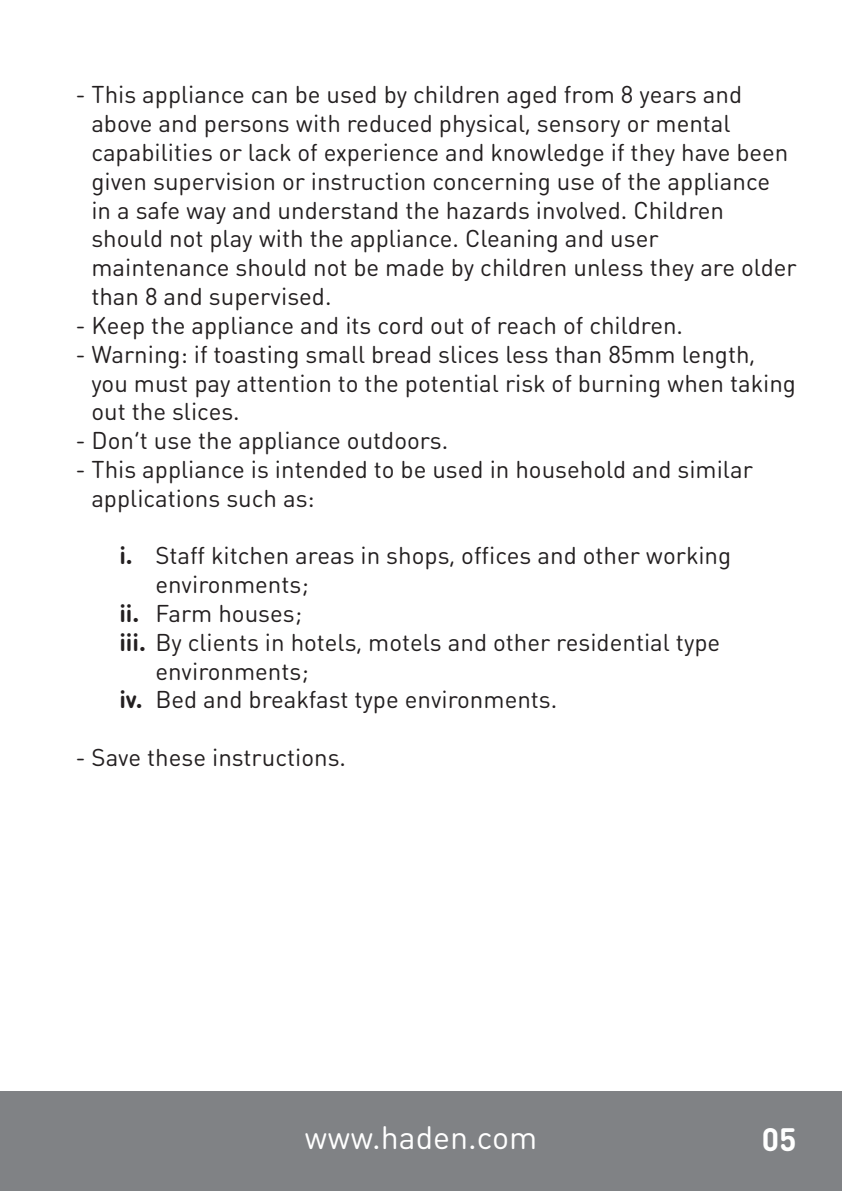
<style>
.page{position:relative;width:842px;height:1191px;background:#fff}
.page>*{position:absolute;margin:0;border:0;box-sizing:border-box;transform-origin:0 0}
.t1{font:32px "DIN Round Pro";color:#fff}
.t2{font:700 32px "DIN Round Pro";color:#fff}
.t3{font:24px/28.8px "DIN Round Pro";color:#231f20}
.s1{font-weight:700}
</style>
<div class="page">
<div style="left:0;top:1091px;width:842px;height:100px;background:#808285"></div>
<p class="t3" style="left:91px;top:79px;width:707px;text-indent:-16px">- This appliance can be used by children aged from 8 years and above and persons with reduced physical, sensory or mental capabilities or lack of experience and knowledge if they have been given supervision or instruction concerning use of the appliance<br>in a safe way and understand the hazards involved. Children should not play with the appliance. Cleaning and user maintenance should not be made by children unless they are older than 8 and supervised.</p>
<p class="t3" style="left:75px;top:310px;width:609px">- Keep the appliance and its cord out of reach of children.</p>
<p class="t3" style="left:91px;top:339px;width:706px;text-indent:-16px">- Warning: if toasting small bread slices less than 85mm length, you must pay attention to the potential risk of burning when taking out the slices.</p>
<p class="t3" style="left:75px;top:425px;width:374px">- Don’t use the appliance outdoors.</p>
<p class="t3" style="left:91px;top:454px;width:663px;text-indent:-16px">- This appliance is intended to be used in household and similar applications such as:</p>
<p class="t3" style="left:155px;top:540px;width:577px;text-indent:-36px"><span class="s1">i.</span> Staff kitchen areas in shops, offices and other working environments;</p>
<p class="t3" style="left:119px;top:598px;width:184px"><span class="s1">ii.</span> Farm houses;</p>
<p class="t3" style="left:155px;top:627px;width:566px;text-indent:-36px"><span class="s1">iii.</span> By clients in hotels, motels and other residential type environments;</p>
<p class="t3" style="left:119px;top:684px;width:439px"><span class="s1">iv.</span> Bed and breakfast type environments.</p>
<p class="t3" style="left:75px;top:742px;width:272px">- Save these instructions.</p>
<h1 class="t1" style="left:304px;top:1116px;width:234px">www.haden.com</h1>
<h1 class="t2" style="left:762px;top:1117px;width:36px">05</h1>
</div>
